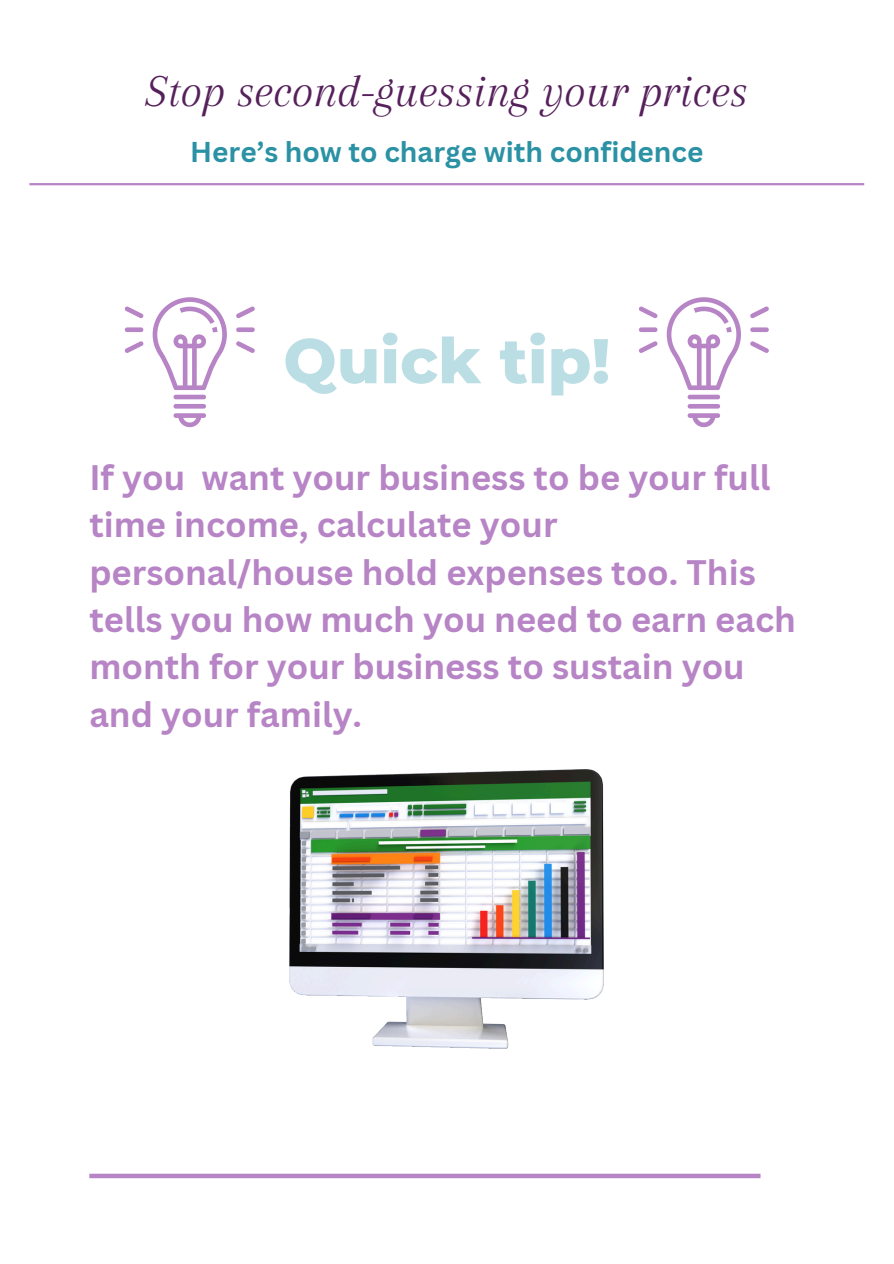
<style>
.page{position:relative;width:894px;height:1264px;background:#fff}
.page>*{position:absolute;margin:0;border:0;box-sizing:border-box;transform-origin:0 0}
.t1{font:800 63px "Montserrat";color:#bbdee4}
.t2{font:italic 47.1px "Arapey";color:#56205b}
.t3{font:700 34.5px/47.2px "Canva Sans";color:#b784c6}
.t4{font:700 27.9px "Canva Sans";color:#2a92a4}
</style>
<div class="page">
<hr style="left:29px;top:183px;width:834px;height:2px;background:#b784c6">
<div style="left:89px;top:1173px;width:671px;height:5px;background:#b784c6"></div>
<svg style="left:153px;top:297px;width:74px;height:130px"></svg>
<svg style="left:236px;top:327px;width:19px;height:5px"></svg>
<svg style="left:236px;top:341px;width:19px;height:12px"></svg>
<svg style="left:236px;top:306px;width:19px;height:12px"></svg>
<svg style="left:125px;top:327px;width:18px;height:5px"></svg>
<svg style="left:125px;top:341px;width:18px;height:12px"></svg>
<svg style="left:125px;top:306px;width:18px;height:12px"></svg>
<svg style="left:666px;top:297px;width:74px;height:130px"></svg>
<svg style="left:750px;top:327px;width:18px;height:5px"></svg>
<svg style="left:750px;top:341px;width:18px;height:12px"></svg>
<svg style="left:750px;top:306px;width:18px;height:12px"></svg>
<svg style="left:639px;top:327px;width:18px;height:5px"></svg>
<svg style="left:638px;top:341px;width:19px;height:12px"></svg>
<svg style="left:639px;top:306px;width:18px;height:12px"></svg>
<img style="left:289px;top:769px;width:314px;height:279px">
<p class="t2" style="left:146px;top:66px;width:603px">Stop second-guessing your prices</p>
<p class="t4" style="left:190px;top:132px;width:514px">Here’s how to charge with confidence</p>
<p class="t1" style="left:283px;top:322px;width:328px">Quick tip!</p>
<h2 class="t3" style="left:89px;top:453px;width:708px">If you want your business to be your full time income, calculate your personal/house hold expenses too. This tells you how much you need to earn each month for your business to sustain you and your family.</h2>
</div>
